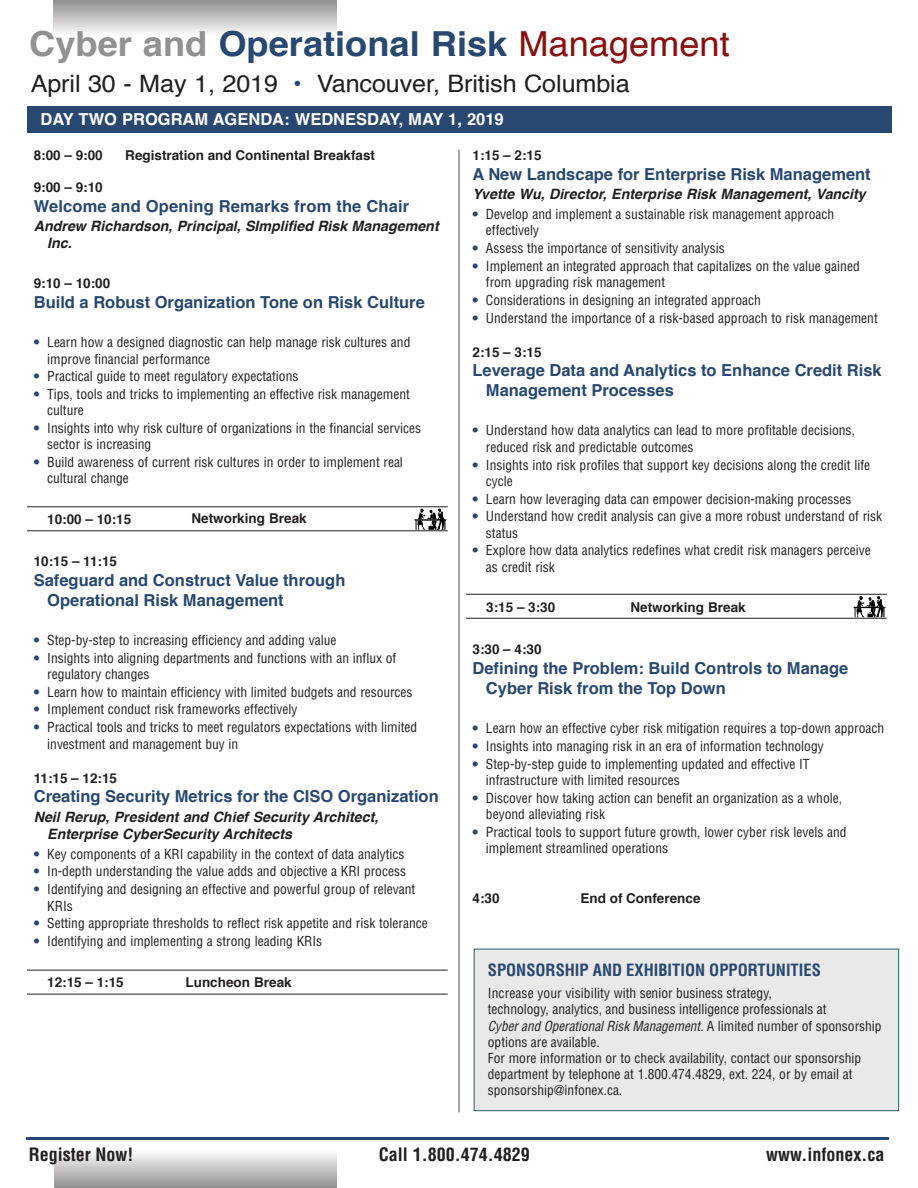
<style>
.page{position:relative;width:918px;height:1188px;background:#fff}
.page>*{position:absolute;margin:0;border:0;box-sizing:border-box;transform-origin:0 0}
.t1{font:700 34.5px "Helvetica";color:#284871;scale:1.05 1}
.t2{font:24px "Helvetica";letter-spacing:-.005em;color:#231f20;scale:1.05 1}
.t3{font:700 condensed 18px "Helvetica";color:#231f20}
.Session_Title{font:700 16.5px/19.8px "Helvetica";color:#284871}
.t4{font:700 16.5px "Helvetica";color:#fff}
.t5{font:700 condensed 16.5px "Helvetica";color:#284871}
.Speaker{font:italic 700 14.25px/17.1px "Helvetica";color:#231f20}
.t6{font:condensed 13.5px/16.2px "Helvetica";color:#231f20}
.Session_Time{font:700 13.5px "Helvetica";color:#231f20}
.Break{font:700 13.5px "Helvetica";color:#231f20}
.s1{color:#919191}
.s2{font-weight:400;color:#881010}
.s3{color:#284871}
.s4{font-weight:700;color:#284871}
.s5{font-style:italic}
</style>
<div class="page">
<div style="left:54px;top:0;width:283px;height:46px;background:linear-gradient(to bottom,#969493,#fff)"></div>
<svg style="left:55px;top:1153px;width:282px;height:35px;background:#c3c2c1"></svg>
<hr style="left:27px;top:1137px;width:861px;height:3px;background:#284871">
<hr style="left:458px;top:150px;width:2px;height:962px;background:#636366">
<svg style="left:414px;top:508px;width:33px;height:22px"></svg>
<hr style="left:27px;top:506px;width:421px;height:1px;background:#231f20">
<hr style="left:27px;top:530px;width:421px;height:1px;background:#231f20">
<hr style="left:27px;top:970px;width:421px;height:1px;background:#231f20">
<hr style="left:27px;top:994px;width:421px;height:1px;background:#231f20">
<svg style="left:853px;top:596px;width:33px;height:21px"></svg>
<hr style="left:466px;top:594px;width:421px;height:1px;background:#231f20">
<hr style="left:466px;top:618px;width:421px;height:1px;background:#231f20">
<div style="left:474px;top:949px;width:425px;height:162px;background:#e9e9e9"></div>
<div style="left:474px;top:949px;width:425px;height:162px;border:1px solid #285d66"></div>
<div style="left:27px;top:106px;width:864px;height:26px;background:#284871"></div>
<h1 class="t1" style="left:29px;top:13px;width:669px"><span class="s1">Cyber and</span> Operational Risk <span class="s2">Management</span></h1>
<h2 class="t2" style="left:31px;top:63px;width:572px">April 30 - May 1, 2019 <span class="s3">•</span> Vancouver, British Columbia</h2>
<p class="t4" style="left:41px;top:105px;width:465px">DAY TWO PROGRAM AGENDA: WEDNESDAY, MAY 1, 2019</p>
<p class="Session_Time" style="left:34px;top:143px;width:71px">8:00 – 9:00</p>
<p class="Session_Time" style="left:125px;top:143px;width:251px">Registration and Continental Breakfast</p>
<p class="Session_Time" style="left:34px;top:175px;width:71px">9:00 – 9:10</p>
<p class="Session_Title" style="left:34px;top:196px;width:377px">Welcome and Opening Remarks from the Chair</p>
<p class="Speaker" style="left:47px;top:218px;width:393px;text-indent:-14px">Andrew Richardson, Principal, SImplified Risk Management<br>Inc.</p>
<p class="Session_Time" style="left:34px;top:271px;width:78px">9:10 – 10:00</p>
<p class="Session_Title" style="left:34px;top:291px;width:393px">Build a Robust Organization Tone on Risk Culture</p>
<p class="t6" style="left:47px;top:334px;width:365px;text-indent:-14px"><span class="s4">•</span> Learn how a designed diagnostic can help manage risk cultures and improve financial performance</p>
<p class="t6" style="left:34px;top:368px;width:266px"><span class="s4">•</span> Practical guide to meet regulatory expectations</p>
<p class="t6" style="left:47px;top:386px;width:364px;text-indent:-14px"><span class="s4">•</span> Tips, tools and tricks to implementing an effective risk management culture</p>
<p class="t6" style="left:47px;top:420px;width:375px;text-indent:-14px"><span class="s4">•</span> Insights into why risk culture of organizations in the financial services sector is increasing</p>
<p class="t6" style="left:47px;top:454px;width:357px;text-indent:-14px"><span class="s4">•</span> Build awareness of current risk cultures in order to implement real cultural change</p>
<p class="Break" style="left:47px;top:507px;width:86px">10:00 – 10:15</p>
<p class="Session_Time" style="left:192px;top:507px;width:117px">Networking Break</p>
<p class="Session_Time" style="left:34px;top:549px;width:85px">10:15 – 11:15</p>
<p class="Session_Title" style="left:47px;top:569px;width:300px;text-indent:-14px">Safeguard and Construct Value through<br>Operational Risk Management</p>
<p class="t6" style="left:34px;top:632px;width:304px"><span class="s4">•</span> Step-by-step to increasing efficiency and adding value</p>
<p class="t6" style="left:47px;top:650px;width:351px;text-indent:-14px"><span class="s4">•</span> Insights into aligning departments and functions with an influx of regulatory changes</p>
<p class="t6" style="left:34px;top:684px;width:380px"><span class="s4">•</span> Learn how to maintain efficiency with limited budgets and resources</p>
<p class="t6" style="left:34px;top:701px;width:265px"><span class="s4">•</span> Implement conduct risk frameworks effectively</p>
<p class="t6" style="left:47px;top:719px;width:372px;text-indent:-14px"><span class="s4">•</span> Practical tools and tricks to meet regulators expectations with limited investment and management buy in</p>
<p class="Session_Time" style="left:34px;top:766px;width:85px">11:15 – 12:15</p>
<p class="Session_Title" style="left:34px;top:786px;width:407px">Creating Security Metrics for the CISO Organization</p>
<p class="Speaker" style="left:47px;top:808px;width:333px;text-indent:-14px">Neil Rerup, President and Chief Security Architect,<br>Enterprise CyberSecurity Architects</p>
<p class="t6" style="left:34px;top:846px;width:372px"><span class="s4">•</span> Key components of a KRI capability in the context of data analytics</p>
<p class="t6" style="left:34px;top:863px;width:374px"><span class="s4">•</span> In-depth understanding the value adds and objective a KRI process</p>
<p class="t6" style="left:47px;top:881px;width:370px;text-indent:-14px"><span class="s4">•</span> Identifying and designing an effective and powerful group of relevant<br>KRIs</p>
<p class="t6" style="left:34px;top:915px;width:396px"><span class="s4">•</span> Setting appropriate thresholds to reflect risk appetite and risk tolerance</p>
<p class="t6" style="left:34px;top:933px;width:290px"><span class="s4">•</span> Identifying and implementing a strong leading KRIs</p>
<p class="Break" style="left:47px;top:970px;width:78px">12:15 – 1:15</p>
<p class="Session_Time" style="left:186px;top:970px;width:108px">Luncheon Break</p>
<p class="Session_Time" style="left:472px;top:143px;width:71px">1:15 – 2:15</p>
<p class="Session_Title" style="left:472px;top:163px;width:400px">A New Landscape for Enterprise Risk Management</p>
<p class="Speaker" style="left:472px;top:185px;width:395px">Yvette Wu, Director, Enterprise Risk Management, Vancity</p>
<p class="t6" style="left:486px;top:206px;width:350px;text-indent:-14px"><span class="s4">•</span> Develop and implement a sustainable risk management approach effectively</p>
<p class="t6" style="left:472px;top:240px;width:254px"><span class="s4">•</span> Assess the importance of sensitivity analysis</p>
<p class="t6" style="left:486px;top:258px;width:375px;text-indent:-14px"><span class="s4">•</span> Implement an integrated approach that capitalizes on the value gained from upgrading risk management</p>
<p class="t6" style="left:472px;top:292px;width:290px"><span class="s4">•</span> Considerations in designing an integrated approach</p>
<p class="t6" style="left:472px;top:310px;width:407px"><span class="s4">•</span> Understand the importance of a risk-based approach to risk management</p>
<p class="Session_Time" style="left:472px;top:340px;width:71px">2:15 – 3:15</p>
<p class="Session_Title" style="left:486px;top:360px;width:397px;text-indent:-14px">Leverage Data and Analytics to Enhance Credit Risk<br>Management Processes</p>
<p class="t6" style="left:486px;top:422px;width:370px;text-indent:-14px"><span class="s4">•</span> Understand how data analytics can lead to more profitable decisions, reduced risk and predictable outcomes</p>
<p class="t6" style="left:486px;top:456px;width:386px;text-indent:-14px"><span class="s4">•</span> Insights into risk profiles that support key decisions along the credit life cycle</p>
<p class="t6" style="left:472px;top:490px;width:381px"><span class="s4">•</span> Learn how leveraging data can empower decision-making processes</p>
<p class="t6" style="left:486px;top:508px;width:398px;text-indent:-14px"><span class="s4">•</span> Understand how credit analysis can give a more robust understand of risk status</p>
<p class="t6" style="left:486px;top:542px;width:386px;text-indent:-14px"><span class="s4">•</span> Explore how data analytics redefines what credit risk managers perceive as credit risk</p>
<p class="Break" style="left:486px;top:595px;width:71px">3:15 – 3:30</p>
<p class="Session_Time" style="left:631px;top:595px;width:117px">Networking Break</p>
<p class="Session_Time" style="left:472px;top:637px;width:71px">3:30 – 4:30</p>
<p class="Session_Title" style="left:486px;top:657px;width:364px;text-indent:-14px">Defining the Problem: Build Controls to Manage<br>Cyber Risk from the Top Down</p>
<p class="t6" style="left:472px;top:720px;width:413px"><span class="s4">•</span> Learn how an effective cyber risk mitigation requires a top-down approach</p>
<p class="t6" style="left:472px;top:738px;width:353px"><span class="s4">•</span> Insights into managing risk in an era of information technology</p>
<p class="t6" style="left:486px;top:756px;width:325px;text-indent:-14px"><span class="s4">•</span> Step-by-step guide to implementing updated and effective IT infrastructure with limited resources</p>
<p class="t6" style="left:486px;top:790px;width:358px;text-indent:-14px"><span class="s4">•</span> Discover how taking action can benefit an organization as a whole, beyond alleviating risk</p>
<p class="t6" style="left:486px;top:824px;width:362px;text-indent:-14px"><span class="s4">•</span> Practical tools to support future growth, lower cyber risk levels and implement streamlined operations</p>
<p class="Session_Time" style="left:472px;top:886px;width:29px">4:30</p>
<p class="Session_Time" style="left:580px;top:886px;width:122px">End of Conference</p>
<p class="t5" style="left:488px;top:960px;width:334px">SPONSORSHIP AND EXHIBITION OPPORTUNITIES</p>
<p class="t6" style="left:488px;top:985px;width:395px">Increase your visibility with senior business strategy,<br>technology, analytics, and business intelligence professionals at<br><span class="s5">Cyber and Operational Risk Management.</span> A limited number of sponsorship options are available.</p>
<p class="t6" style="left:488px;top:1050px;width:375px">For more information or to check availability, contact our sponsorship department by telephone at 1.800.474.4829, ext. 224, or by email at sponsorship@infonex.ca.</p>
<h3 class="t3" style="left:379px;top:1143px;width:152px">Call 1.800.474.4829</h3>
<h3 class="t3" style="left:29px;top:1143px;width:106px">Register Now!</h3>
<h3 class="t3" style="left:766px;top:1143px;width:120px">www.infonex.ca</h3>
</div>
